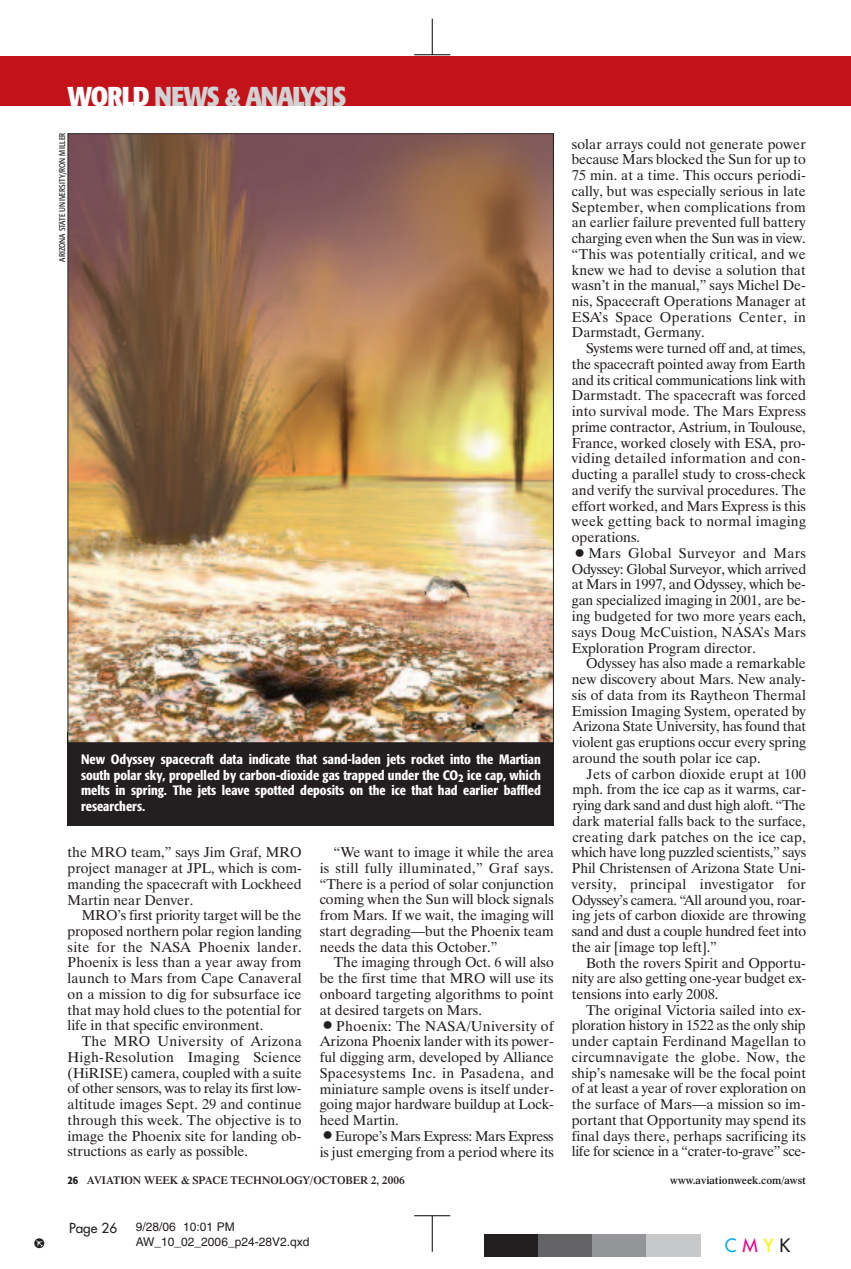
<style>
.page{position:relative;width:851px;height:1269px;background:#fff}
.page>*{position:absolute;margin:0;border:0;box-sizing:border-box;transform-origin:0 0}
.t1{font:700 condensed 27px "Formata";letter-spacing:-.05em;color:#d1d2d4}
.t2{font:18px "Futura";color:#00aeef}
.t3{font:14.25px/15.8px "Dutch 801 BT";color:#231f20;text-align:justify}
.t4{font:14.25px "Aviation Week Slug";color:#231f20}
.t5{font:500 condensed 13.5px/15.8px "Formata";color:#fff;text-align:justify}
.t6{font:13.5px "Futura";color:#231f20}
.t7{font:12px/15px "Helvetica";color:#231f20}
.t8{font:600 11.25px "Dutch 801 BT";color:#231f20}
.t9{font:condensed 8.25px "Formata";color:#231f20}
.s1{color:#fff}
.s2{font-size:27px}
.s3{font-family:"Formata";font-weight:500;font-stretch:condensed}
.s4{color:#ed028c}
.s5{color:#fff101}
.s6{color:#231f20}
</style>
<div class="page">
<hr style="left:432px;top:1216px;width:1px;height:36px;background:#000">
<hr style="left:414px;top:1215px;width:36px;height:1px;background:#000">
<div style="left:484px;top:1234px;width:54px;height:23px;background:#231f20"></div>
<div style="left:538px;top:1234px;width:54px;height:23px;background:#636366"></div>
<div style="left:592px;top:1234px;width:54px;height:23px;background:#939598"></div>
<div style="left:646px;top:1234px;width:54px;height:23px;background:#c7c8ca"></div>
<div style="left:0;top:56px;width:850px;height:50px;background:#c4121a"></div>
<hr style="left:432px;top:19px;width:1px;height:36px;background:#000">
<hr style="left:414px;top:54px;width:36px;height:1px;background:#000">
<div style="left:68px;top:733px;width:486px;height:93px;background:#231f20"></div>
<img style="left:70px;top:135px;width:482px;height:606px">
<h1 class="t1" style="left:68px;top:86px;width:280px"><span class="s1">WORLD</span> NEWS &amp; ANALYSIS</h1>
<p class="t9" style="left:59px;top:262px;width:130px;rotate:-90deg">ARIZONA STATE UNIVERSITY/RON MILLER</p>
<p class="t5" style="left:81px;top:752px;width:461px">New Odyssey spacecraft data indicate that sand-laden jets rocket into the Martian south polar sky, propelled by carbon-dioxide gas trapped under the CO<sub>2</sub> ice cap, which melts in spring. The jets leave spotted deposits on the ice that had earlier baffled researchers.</p>
<p class="t3" style="left:68px;top:846px;width:236px">the MRO team,” says Jim Graf, MRO project manager at JPL, which is com&shy;manding the spacecraft with Lockheed Martin near Denver.</p>
<p class="t3" style="left:68px;top:909px;width:236px;text-indent:14px">MRO’s first priority target will be the proposed northern polar region landing site for the NASA Phoenix lander.<br>Phoenix is less than a year away from launch to Mars from Cape Canaveral on a mission to dig for subsurface ice that may hold clues to the potential for life in that specific environment.</p>
<p class="t3" style="left:68px;top:1035px;width:236px;text-indent:14px">The MRO University of Arizona High-Resolution Imaging Science (HiRISE) camera, coupled with a suite of other sensors, was to relay its first low&shy;altitude images Sept. 29 and continue through this week. The objective is to image the Phoenix site for landing ob&shy;structions as early as possible.</p>
<p class="t3" style="left:320px;top:846px;width:236px;text-indent:14px">“We want to image it while the area is still fully illuminated,” Graf says. “There is a period of solar conjunction coming when the Sun will block signals from Mars. If we wait, the imaging will start degrading—but the Phoenix team needs the data this October.”</p>
<p class="t3" style="left:320px;top:956px;width:236px;text-indent:14px">The imaging through Oct. 6 will also be the first time that MRO will use its onboard targeting algorithms to point at desired targets on Mars.</p>
<p class="t3" style="left:319px;top:1019px;width:236px"><span class="s2">•</span>Phoenix: The NASA/University of Arizona Phoenix lander with its power&shy;ful digging arm, developed by Alliance Spacesystems Inc. in Pasadena, and miniature sample ovens is itself under&shy;going major hardware buildup at Lock&shy;heed Martin.</p>
<p class="t3" style="left:320px;top:1129px;width:236px"><span class="s2">•</span>Europe’s Mars Express: Mars Express is just emerging from a period where its</p>
<p class="t3" style="left:572px;top:137px;width:236px">solar arrays could not generate power because Mars blocked the Sun for up to 75 min. at a time. This occurs periodi&shy;cally, but was especially serious in late September, when complications from an earlier failure prevented full battery charging even when the Sun was in view. “This was potentially critical, and we knew we had to devise a solution that wasn’t in the manual,” says Michel De&shy;nis, Spacecraft Operations Manager at ESA’s Space Operations Center, in Darmstadt, Germany.</p>
<p class="t3" style="left:572px;top:342px;width:236px;text-indent:14px">Systems were turned off and, at times, the spacecraft pointed away from Earth and its critical communications link with Darmstadt. The spacecraft was forced into survival mode. The Mars Express prime contractor, Astrium, in Toulouse, France, worked closely with ESA, pro&shy;viding detailed information and con&shy;ducting a parallel study to cross-check and verify the survival procedures. The effort worked, and Mars Express is this week getting back to normal imaging operations.</p>
<p class="t3" style="left:572px;top:547px;width:236px"><span class="s2">•</span>Mars Global Surveyor and Mars Odyssey: Global Surveyor, which arrived at Mars in 1997, and Odyssey, which be&shy;gan specialized imaging in 2001, are be&shy;ing budgeted for two more years each, says Doug McCuistion, NASA’s Mars Exploration Program director.</p>
<p class="t3" style="left:572px;top:657px;width:236px;text-indent:14px">Odyssey has also made a remarkable new discovery about Mars. New analy&shy;sis of data from its Raytheon Thermal Emission Imaging System, operated by Arizona State University, has found that violent gas eruptions occur every spring around the south polar ice cap.</p>
<p class="t3" style="left:572px;top:767px;width:236px;text-indent:15px">Jets of carbon dioxide erupt at 100 mph. from the ice cap as it warms, car&shy;rying dark sand and dust high aloft. “The dark material falls back to the surface, creating dark patches on the ice cap, which have long puzzled scientists,” says Phil Christensen of Arizona State Uni&shy;versity, principal investigator for Odyssey’s camera. “All around you, roar&shy;ing jets of carbon dioxide are throwing sand and dust a couple hundred feet into the air [image top left].”</p>
<p class="t3" style="left:572px;top:956px;width:236px;text-indent:14px">Both the rovers Spirit and Opportu&shy;nity are also getting one-year budget ex&shy;tensions into early 2008.</p>
<p class="t3" style="left:572px;top:1003px;width:236px;text-indent:14px">The original Victoria sailed into ex&shy;ploration history in 1522 as the only ship under captain Ferdinand Magellan to circumnavigate the globe. Now, the ship’s namesake will be the focal point of at least a year of rover exploration on the surface of Mars—a mission so im&shy;portant that Opportunity may spend its final days there, perhaps sacrificing its life for science in a “crater-to-grave” sce-</p>
<p class="t8" style="left:68px;top:1176px;width:339px"><span class="s3">26</span> AVIATION WEEK &amp; SPACE TECHNOLOGY/OCTOBER 2, 2006</p>
<p class="t8" style="left:670px;top:1176px;width:137px">www.aviationweek.com/awst</p>
<p class="t6" style="left:69px;top:1221px;width:50px">Page 26</p>
<p class="t7" style="left:136px;top:1220px;width:175px">9/28/06 10:01 PM<br>AW_10_02_2006_p24-28V2.qxd</p>
<p class="t4" style="left:34px;top:1235px;width:11px">c</p>
<p class="t2" style="left:724px;top:1236px;width:67px">C<span class="s4">M</span><span class="s5">Y</span><span class="s6">K</span></p>
</div>
